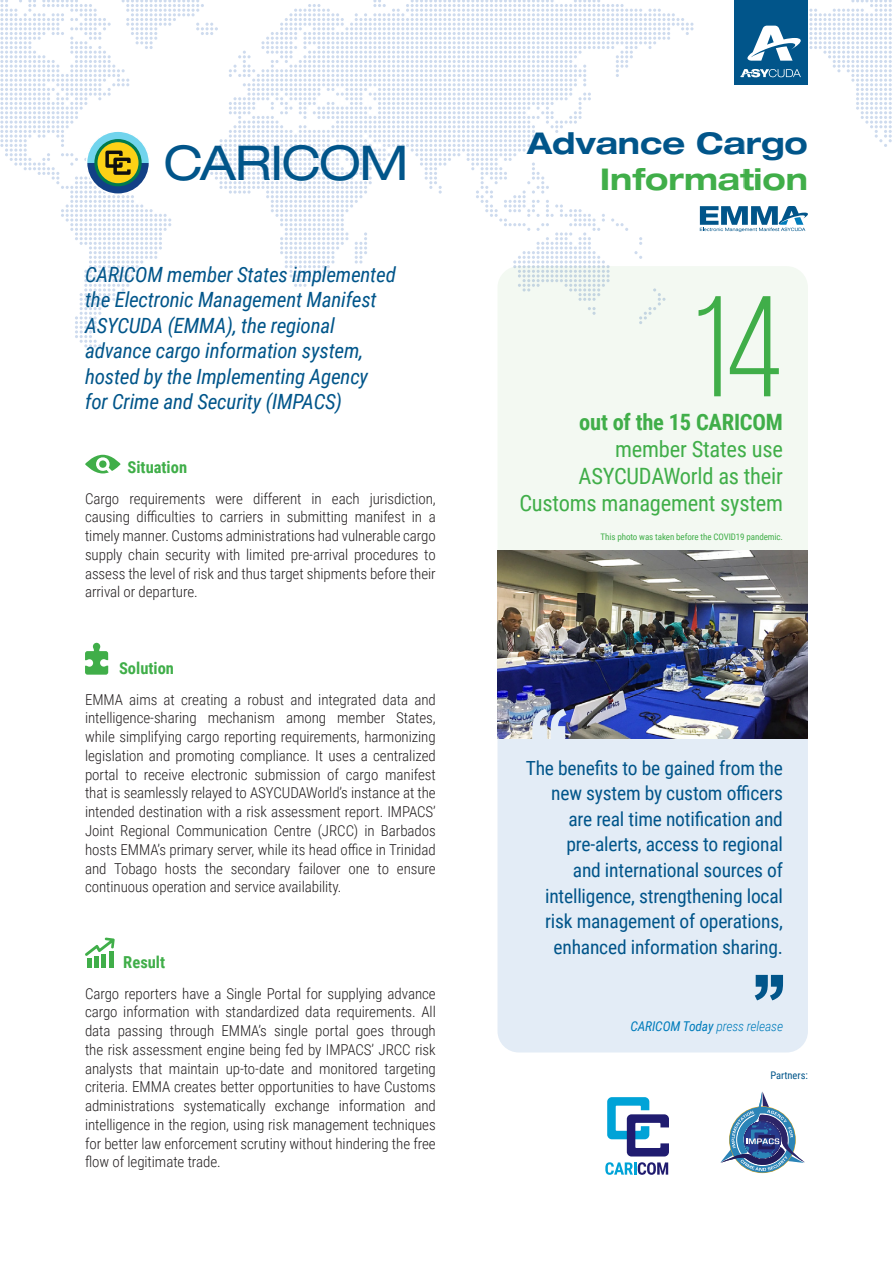
<style>
.page{position:relative;width:893px;height:1263px;background:#fff}
.page>*{position:absolute;margin:0;border:0;box-sizing:border-box;transform-origin:0 0}
.t1{font:142.8px "Bebas Neue";color:#40ae49}
.t2{font:expanded 48px "Helvetica Neue LT Std";letter-spacing:-.035em;color:#01558a}
.t3{font:700 expanded 30px "Helvetica Neue LT Std";color:#01558a}
.t4{font:700 expanded 30px "Helvetica Neue LT Std";color:#40ae49}
.t5{font:22.5px/27px "Roboto Condensed";letter-spacing:-.01em;color:#40ae49;text-align:right}
.t6{font:700 22.5px "Roboto Condensed";letter-spacing:-.01em;color:#40ae49}
.t7{font:italic 21px/25.5px "Roboto Condensed";letter-spacing:-.01em;color:#01558a}
.t8{font:19.5px/25.5px "Roboto Condensed";letter-spacing:-.01em;color:#01558a;text-align:right}
.t9{font:700 16.5px "Roboto Condensed";color:#40ae49}
.t10{font:300 15px/18.8px "Roboto Condensed";letter-spacing:-.005em;color:#231f20;text-align:justify}
.t11{font:italic 13.5px "Roboto Condensed";letter-spacing:-.01em;color:#007cbb}
.t12{font:10.5px "Roboto Condensed";color:#01558a}
.t13{font:9px "Roboto Condensed";letter-spacing:-.01em;color:#40ae49}
.s1{font-weight:300}
</style>
<div class="page">
<div style="left:497px;top:266px;width:311px;height:374px;background:#f3f9f2;border-radius:21px"></div>
<div style="left:497px;top:675px;width:311px;height:377px;background:#e3ecf6;border-radius:21px"></div>
<img style="left:497px;top:550px;width:311px;height:189px">
<svg style="left:85px;top:937px;width:30px;height:30px"></svg>
<svg style="left:85px;top:455px;width:36px;height:18px"></svg>
<svg style="left:755px;top:975px;width:28px;height:25px"></svg>
<svg style="left:85px;top:643px;width:23px;height:32px"></svg>
<svg style="left:0;top:0;width:693px;height:347px"></svg>
<div style="left:86px;top:130px;width:64px;height:65px;border:2px solid #fff;border-radius:31px"></div>
<svg style="left:532px;top:709px;width:34px;height:30px"></svg>
<svg style="left:720px;top:1091px;width:85px;height:82px"></svg>
<svg style="left:607px;top:1097px;width:62px;height:59px"></svg>
<svg style="left:605px;top:1162px;width:63px;height:13px"></svg>
<svg style="left:700px;top:206px;width:108px;height:26px"></svg>
<div style="left:734px;top:0;width:73px;height:85px;background:#01558a"></div>
<svg style="left:740px;top:0;width:152px;height:147px"></svg>
<h2 class="t2" style="left:164px;top:134px;width:246px">CARICOM</h2>
<h3 class="t7" style="left:85px;top:261px;width:312px">CARICOM member States implemented the Electronic Management Manifest ASYCUDA (EMMA), the regional advance cargo information system, hosted by the Implementing Agency for Crime and Security (IMPACS)</h3>
<p class="t9" style="left:128px;top:456px;width:61px">Situation</p>
<p class="t10" style="left:85px;top:488px;width:352px">Cargo requirements were different in each jurisdiction, causing difficulties to carriers in submitting manifest in a timely manner. Customs administrations had vulnerable cargo supply chain security with limited pre-arrival procedures to assess the level of risk and thus target shipments before their arrival or departure.</p>
<p class="t9" style="left:119px;top:657px;width:56px">Solution</p>
<p class="t10" style="left:85px;top:689px;width:352px">EMMA aims at creating a robust and integrated data and intelligence-sharing mechanism among member States, while simplifying cargo reporting requirements, harmonizing legislation and promoting compliance. It uses a centralized portal to receive electronic submission of cargo manifest that is seamlessly relayed to ASYCUDAWorld’s instance at the intended destination with a risk assessment report. IMPACS’ Joint Regional Communication Centre (JRCC) in Barbados hosts EMMA’s primary server, while its head office in Trinidad and Tobago hosts the secondary failover one to ensure continuous operation and service availability.</p>
<p class="t9" style="left:123px;top:950px;width:43px">Result</p>
<p class="t10" style="left:85px;top:983px;width:352px">Cargo reporters have a Single Portal for supplying advance cargo information with standardized data requirements. All data passing through EMMA’s single portal goes through the risk assessment engine being fed by IMPACS’ JRCC risk analysts that maintain up-to-date and monitored targeting criteria. EMMA creates better opportunities to have Customs administrations systematically exchange information and intelligence in the region, using risk management techniques for better law enforcement scrutiny without hindering the free flow of legitimate trade.</p>
<h3 class="t3" style="left:527px;top:125px;width:282px">Advance Cargo</h3>
<h3 class="t4" style="left:600px;top:161px;width:209px">Information</h3>
<h1 class="t1" style="left:689px;top:271px;width:95px">14</h1>
<h3 class="t6" style="left:579px;top:406px;width:205px">out of the 15 CARICOM</h3>
<h3 class="t5" style="left:519px;top:434px;width:265px">member States use<br>ASYCUDAWorld as their<br>Customs management system</h3>
<p class="t13" style="left:601px;top:531px;width:184px">This photo was taken before the COVID19 pandemic.</p>
<p class="t8" style="left:526px;top:754px;width:259px">The benefits to be gained from the new system by custom officers are real time notification and pre-alerts, access to regional<br>and international sources of intelligence, strengthening local risk management of operations, enhanced information sharing.</p>
<p class="t11" style="left:630px;top:1016px;width:154px">CARICOM Today <span class="s1">press release</span></p>
<p class="t12" style="left:770px;top:1067px;width:39px">Partners:</p>
</div>
